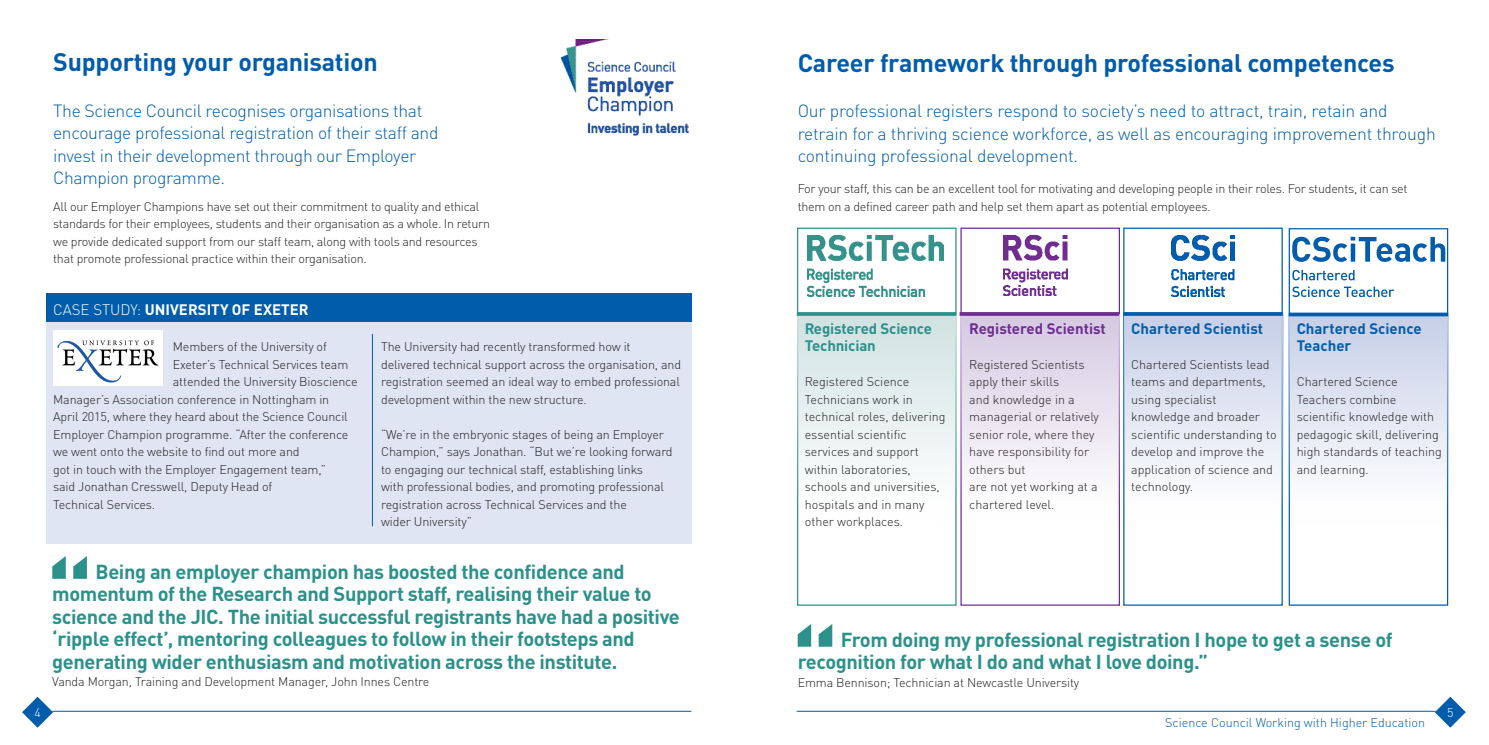
<style>
.page{position:relative;width:1489px;height:745px;background:#fff}
.page>*{position:absolute;margin:0;border:0;box-sizing:border-box;transform-origin:0 0}
.HEADING{font:700 25px "DINOT";letter-spacing:-.01em;color:#015dab}
.QUOTES{font:700 20px/22.5px "DINOT";letter-spacing:-.02em;color:#2c918b}
._1ST_PARA{font:300 17.5px/22.5px "DINOT";letter-spacing:-.02em;color:#015dab}
.BODY_COPY{font:700 15px/17.5px "DINOT";color:#015dab}
.t1{font:700 15px "DINOT";color:#fff}
.BODY_COPY-2{font:700 15px/17.5px "DINOT";letter-spacing:-.01em;color:#2c918b}
.BODY_COPY-3{font:700 15px "DINOT";color:#6e2c91}
.BODY_COPY-4{font:300 12.5px/17.5px "DINOT";letter-spacing:-.01em;color:#231f20}
.QUOTES-2{font:300 12.5px "DINOT";letter-spacing:-.01em;color:#231f20}
.t2{font:300 12.5px "DINOT";color:#015dab}
.t3{font:300 12.5px "DINOT";color:#fff}
.s1{font-weight:300}
</style>
<div class="page">
<hr style="left:796px;top:710px;width:639px;height:1px;background:#015dab">
<svg style="left:1434px;top:696px;width:31px;height:31px"></svg>
<hr style="left:52px;top:710px;width:639px;height:1px;background:#015dab">
<svg style="left:22px;top:696px;width:31px;height:31px"></svg>
<div style="left:960px;top:227px;width:159px;height:378px;border:1px solid #6e2c91"></div>
<div style="left:797px;top:227px;width:159px;height:378px;border:1px solid #2c918b"></div>
<div style="left:46px;top:293px;width:645px;height:250px;background:#e0e5f3"></div>
<div style="left:53px;top:330px;width:109px;height:55px;background:#fff"></div>
<img style="left:58px;top:340px;width:101px;height:42px">
<div style="left:46px;top:293px;width:645px;height:28px;background:#015dab"></div>
<svg style="left:52px;top:556px;width:35px;height:22px"></svg>
<svg style="left:797px;top:624px;width:35px;height:22px"></svg>
<div style="left:797px;top:314px;width:160px;height:210px;background:linear-gradient(to bottom,#d0e2e1,#fff)"></div>
<img style="left:807px;top:236px;width:136px;height:60px">
<hr style="left:796px;top:312px;width:160px;height:3px;background:#2c918b">
<div style="left:960px;top:314px;width:159px;height:210px;background:linear-gradient(to bottom,#d5c9e2,#fff)"></div>
<img style="left:1003px;top:235px;width:64px;height:60px">
<hr style="left:959px;top:312px;width:160px;height:3px;background:#6e2c91">
<div style="left:1124px;top:314px;width:159px;height:210px;background:linear-gradient(to bottom,#c6cfe8,#fff)"></div>
<img style="left:1171px;top:235px;width:63px;height:61px">
<hr style="left:1123px;top:312px;width:159px;height:3px;background:#015dab">
<img style="left:561px;top:39px;width:127px;height:96px">
<hr style="left:372px;top:333px;width:1px;height:193px;background:#015dab">
<svg style="left:1292px;top:236px;width:153px;height:26px"></svg>
<svg style="left:1292px;top:270px;width:62px;height:10px"></svg>
<svg style="left:1292px;top:286px;width:102px;height:11px"></svg>
<div style="left:1288px;top:228px;width:159px;height:377px;border:1px solid #015dab"></div>
<div style="left:1289px;top:315px;width:159px;height:209px;background:linear-gradient(to bottom,#c6cfe8,#fff)"></div>
<svg style="left:1288px;top:312px;width:159px;height:4px"></svg>
<p class="HEADING" style="left:53px;top:43px;width:326px">Supporting your organisation</p>
<p class="_1ST_PARA" style="left:53px;top:99px;width:387px">The Science Council recognises organisations that encourage professional registration of their staff and invest in their development through our Employer Champion programme.</p>
<p class="BODY_COPY-4" style="left:53px;top:197px;width:438px">All our Employer Champions have set out their commitment to quality and ethical standards for their employees, students and their organisation as a whole. In return we provide dedicated support from our staff team, along with tools and resources that promote professional practice within their organisation.</p>
<p class="t1" style="left:53px;top:297px;width:257px"><span class="s1">CASE STUDY:</span> UNIVERSITY OF EXETER</p>
<p class="BODY_COPY-4" style="left:381px;top:337px;width:301px">The University had recently transformed how it delivered technical support across the organisation, and registration seemed an ideal way to embed professional development within the new structure.</p>
<p class="BODY_COPY-4" style="left:381px;top:425px;width:293px">“We’re in the embryonic stages of being an Employer Champion,” says Jonathan. “But we’re looking forward to engaging our technical staff, establishing links<br>with professional bodies, and promoting professional registration across Technical Services and the<br>wider University”</p>
<p class="QUOTES" style="left:52px;top:558px;width:629px;text-indent:43px">Being an employer champion has boosted the confidence and momentum of the Research and Support staff, realising their value to science and the JIC. The initial successful registrants have had a positive ‘ripple effect’, mentoring colleagues to follow in their footsteps and generating wider enthusiasm and motivation across the institute.</p>
<p class="QUOTES-2" style="left:52px;top:673px;width:378px">Vanda Morgan, Training and Development Manager, John Innes Centre</p>
<p class="BODY_COPY-4" style="left:173px;top:337px;width:155px">Members of the University of</p>
<p class="BODY_COPY-4" style="left:173px;top:355px;width:177px">Exeter’s Technical Services team</p>
<p class="BODY_COPY-4" style="left:173px;top:372px;width:186px">attended the University Bioscience</p>
<p class="BODY_COPY-4" style="left:53px;top:390px;width:277px">Manager’s Association conference in Nottingham in</p>
<p class="BODY_COPY-4" style="left:53px;top:407px;width:296px">April 2015, where they heard about the Science Council</p>
<p class="BODY_COPY-4" style="left:53px;top:425px;width:297px">Employer Champion programme. “After the conference</p>
<p class="BODY_COPY-4" style="left:53px;top:442px;width:248px">we went onto the website to find out more and</p>
<p class="BODY_COPY-4" style="left:53px;top:460px;width:274px">got in touch with the Employer Engagement team,”</p>
<p class="BODY_COPY-4" style="left:53px;top:477px;width:221px">said Jonathan Cresswell, Deputy Head of</p>
<p class="BODY_COPY-4" style="left:53px;top:495px;width:104px">Technical Services.</p>
<p class="HEADING" style="left:797px;top:44px;width:598px">Career framework through professional competences</p>
<p class="_1ST_PARA" style="left:797px;top:100px;width:639px">Our professional registers respond to society’s need to attract, train, retain and retrain for a thriving science workforce, as well as encouraging improvement through continuing professional development.</p>
<p class="BODY_COPY-4" style="left:797px;top:180px;width:611px">For your staff, this can be an excellent tool for motivating and developing people in their roles. For students, it can set them on a defined career path and help set them apart as potential employees.</p>
<p class="BODY_COPY-2" style="left:804px;top:318px;width:129px">Registered Science<br>Technician</p>
<p class="BODY_COPY-4" style="left:804px;top:372px;width:142px">Registered Science<br>Technicians work in technical roles, delivering essential scientific services and support within laboratories, schools and universities, hospitals and in many other workplaces.</p>
<p class="BODY_COPY-3" style="left:969px;top:316px;width:138px">Registered Scientist</p>
<p class="BODY_COPY-4" style="left:969px;top:355px;width:131px">Registered Scientists apply their skills<br>and knowledge in a managerial or relatively senior role, where they have responsibility for others but<br>are not yet working at a chartered level.</p>
<p class="BODY_COPY" style="left:1131px;top:318px;width:133px">Chartered Scientist</p>
<p class="BODY_COPY-4" style="left:1131px;top:355px;width:147px">Chartered Scientists lead teams and departments, using specialist knowledge and broader scientific understanding to develop and improve the application of science and technology.</p>
<p class="BODY_COPY" style="left:1296px;top:318px;width:127px">Chartered Science<br>Teacher</p>
<p class="BODY_COPY-4" style="left:1296px;top:372px;width:147px">Chartered Science<br>Teachers combine scientific knowledge with pedagogic skill, delivering high standards of teaching and learning.</p>
<p class="QUOTES" style="left:797px;top:626px;width:596px;text-indent:43px">From doing my professional registration I hope to get a sense of recognition for what I do and what I love doing.”</p>
<p class="QUOTES-2" style="left:797px;top:674px;width:283px">Emma Bennison; Technician at Newcastle University</p>
<p class="t3" style="left:34px;top:704px;width:8px">4</p>
<p class="t3" style="left:1446px;top:704px;width:8px">5</p>
<p class="t2" style="left:1165px;top:714px;width:261px">Science Council Working with Higher Education</p>
</div>
